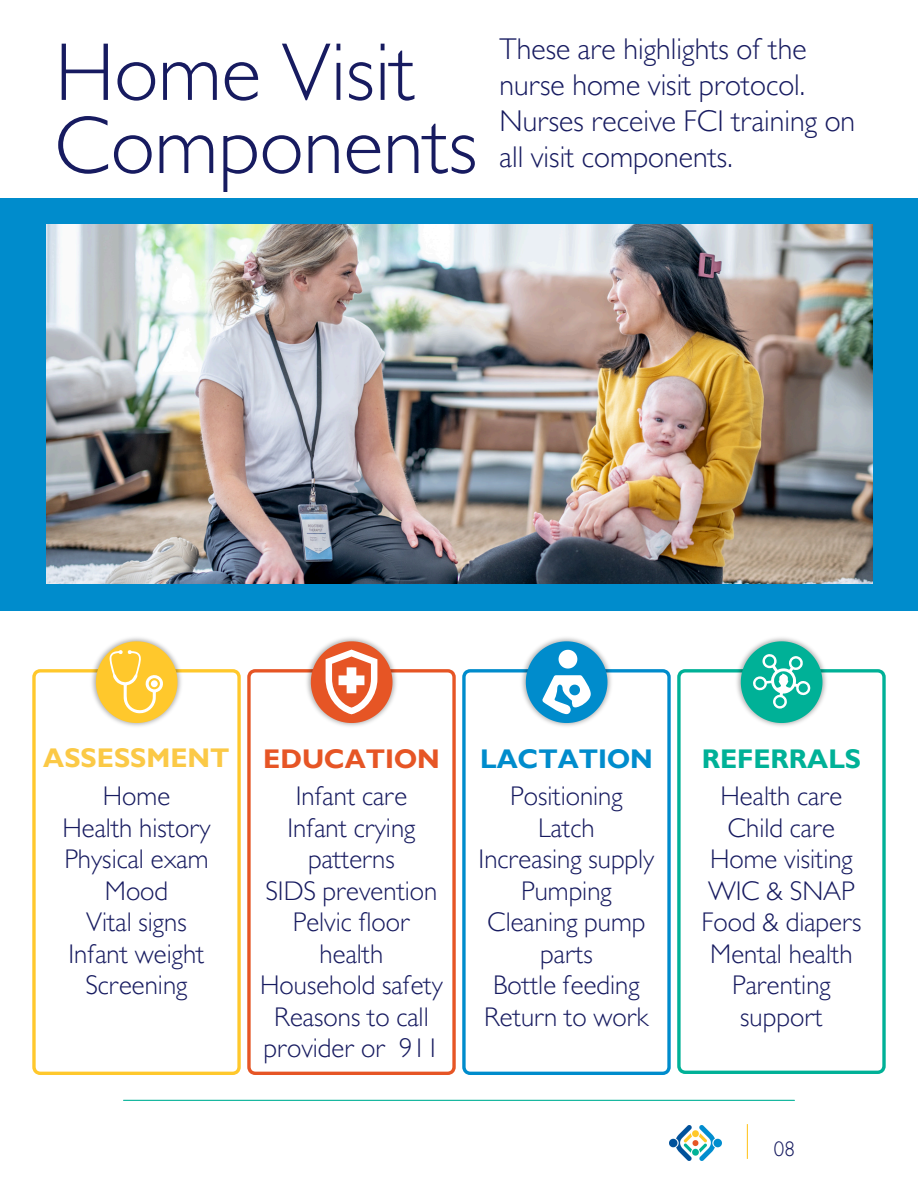
<style>
.page{position:relative;width:918px;height:1188px;background:#fff}
.page>*{position:absolute;margin:0;border:0;box-sizing:border-box;transform-origin:0 0}
.t1{font:300 82.5px/73.2px "Gill Sans MT Std";color:#171b60}
.t2{font:300 30px/36px "Gill Sans MT Std";color:#171b60}
.t3{font:300 27px/31.5px "Gill Sans MT Std";color:#171b60;text-align:center}
.t4{font:700 27px "Gill Sans MT Std";color:#fbc946}
.t5{font:700 27px "Gill Sans MT Std";color:#e65525}
.t6{font:700 27px "Gill Sans MT Std";color:#008ccc}
.t7{font:700 27px "Gill Sans MT Std";color:#00b197}
.t8{font:300 21px "Gill Sans MT Std";color:#171b60}
</style>
<div class="page">
<div style="left:0;top:198px;width:918px;height:412px;background:#008ccc"></div>
<img style="left:46px;top:225px;width:826px;height:358px">
<svg style="left:247px;top:669px;width:208px;height:406px"></svg>
<svg style="left:462px;top:669px;width:208px;height:406px"></svg>
<svg style="left:677px;top:669px;width:208px;height:405px"></svg>
<img style="left:305px;top:637px;width:93px;height:92px">
<svg style="left:311px;top:641px;width:82px;height:82px"></svg>
<svg style="left:32px;top:669px;width:208px;height:406px"></svg>
<img style="left:90px;top:637px;width:93px;height:92px">
<svg style="left:96px;top:641px;width:82px;height:82px"></svg>
<div style="left:151px;top:680px;width:7px;height:7px;background:#fff;border-radius:50%"></div>
<img style="left:520px;top:637px;width:93px;height:92px">
<svg style="left:526px;top:641px;width:81px;height:82px"></svg>
<img style="left:735px;top:637px;width:93px;height:92px">
<svg style="left:741px;top:641px;width:81px;height:82px"></svg>
<hr style="left:747px;top:1124px;width:1px;height:35px;background:#ffc82c">
<img style="left:670px;top:1125px;width:51px;height:35px">
<hr style="left:124px;top:1100px;width:670px;height:1px;background:#00b197">
<h2 class="t1" style="left:55px;top:48px;width:424px">Home Visit<br>Components</h2>
<p class="t2" style="left:500px;top:36px;width:357px">These are highlights of the nurse home visit protocol.<br>Nurses receive FCI training on all visit components.</p>
<h1 class="t4" style="left:43px;top:749px;width:188px">ASSESSMENT</h1>
<p class="t3" style="left:103px;top:784px;width:69px">Home</p>
<p class="t3" style="left:62px;top:816px;width:150px">Health history</p>
<h3 class="t3" style="left:64px;top:847px;width:146px">Physical exam</h3>
<p class="t3" style="left:105px;top:879px;width:65px">Mood</p>
<p class="t3" style="left:86px;top:910px;width:102px">Vital signs</p>
<p class="t3" style="left:69px;top:942px;width:138px">Infant weight</p>
<p class="t3" style="left:86px;top:973px;width:103px">Screening</p>
<p class="t5" style="left:263px;top:749px;width:178px">EDUCATION</p>
<p class="t3" style="left:296px;top:784px;width:113px">Infant care</p>
<p class="t3" style="left:287px;top:816px;width:130px">Infant crying patterns</p>
<p class="t3" style="left:266px;top:879px;width:173px">SIDS prevention</p>
<p class="t3" style="left:293px;top:910px;width:119px">Pelvic floor health</p>
<p class="t3" style="left:260px;top:973px;width:184px">Household safety</p>
<h3 class="t3" style="left:263px;top:1005px;width:178px">Reasons to call provider or 911</h3>
<h3 class="t6" style="left:480px;top:749px;width:174px">LACTATION</h3>
<p class="t3" style="left:510px;top:784px;width:114px">Positioning</p>
<p class="t3" style="left:538px;top:816px;width:58px">Latch</p>
<p class="t3" style="left:479px;top:847px;width:177px">Increasing supply</p>
<p class="t3" style="left:521px;top:879px;width:92px">Pumping</p>
<p class="t3" style="left:487px;top:910px;width:160px">Cleaning pump parts</p>
<p class="t3" style="left:493px;top:973px;width:148px">Bottle feeding</p>
<p class="t3" style="left:484px;top:1005px;width:166px">Return to work</p>
<p class="t7" style="left:702px;top:749px;width:161px">REFERRALS</p>
<p class="t3" style="left:720px;top:784px;width:124px">Health care</p>
<p class="t3" style="left:728px;top:816px;width:109px">Child care</p>
<p class="t3" style="left:710px;top:847px;width:144px">Home visiting</p>
<p class="t3" style="left:708px;top:879px;width:148px">WIC &amp; SNAP</p>
<p class="t3" style="left:701px;top:910px;width:162px">Food &amp; diapers</p>
<p class="t3" style="left:710px;top:942px;width:144px">Mental health</p>
<p class="t3" style="left:732px;top:973px;width:100px">Parenting support</p>
<p class="t8" style="left:774px;top:1141px;width:22px">08</p>
</div>
